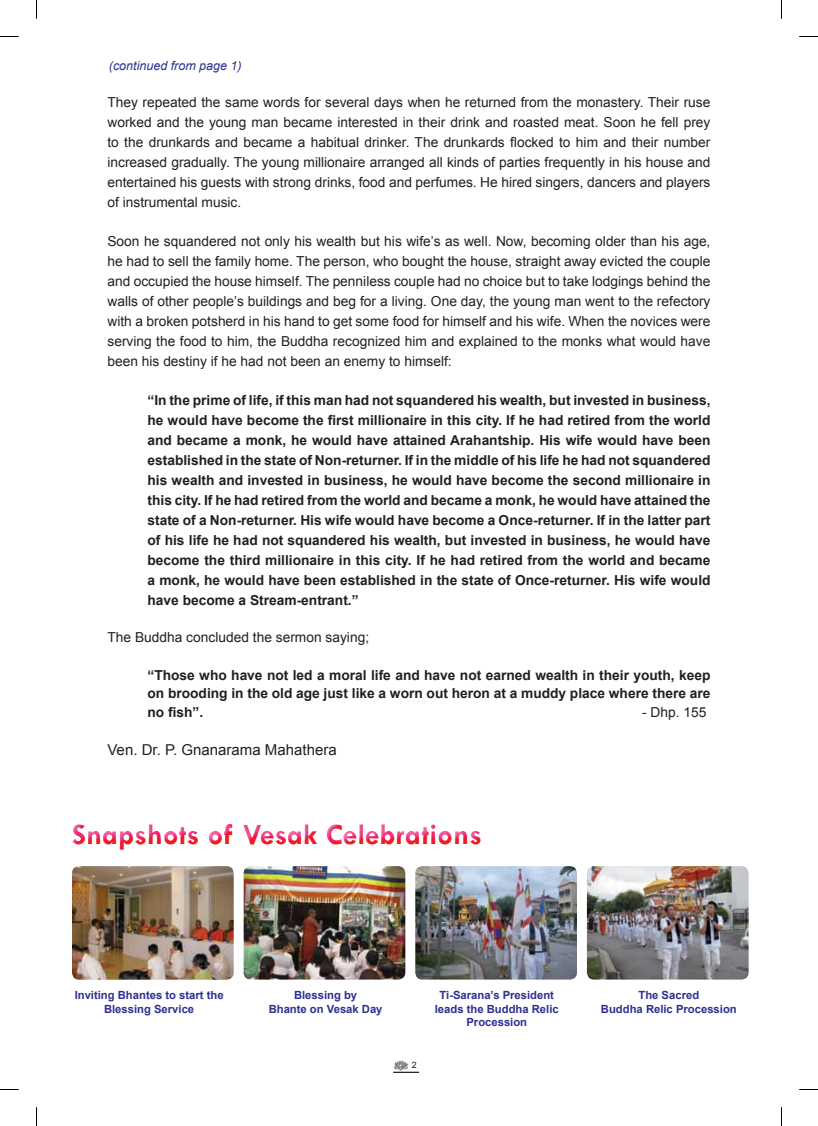
<style>
.page{position:relative;width:818px;height:1126px;background:#fff}
.page>*{position:absolute;margin:0;border:0;box-sizing:border-box;transform-origin:0 0}
.t1{font:700 30px "Tw Cen";color:#ee2174}
.t2{font:15px "Arial";color:#231f20}
.t3{font:13.75px/20px "Arial";color:#231f20;text-align:justify}
.t4{font:700 13.75px/20px "Arial";color:#231f20;text-align:justify}
.t5{font:italic 12.5px "Arial";color:#2e3092}
.t6{font:700 11.25px/13.5px "Arial";color:#2e3092;text-align:center}
.t7{font:8.75px "Arial";color:#231f20}
</style>
<div class="page">
<svg style="left:75px;top:824px;width:406px;height:26px"></svg>
<img style="left:72px;top:866px;width:161px;height:113px">
<img style="left:243px;top:866px;width:162px;height:113px">
<img style="left:415px;top:866px;width:161px;height:113px">
<img style="left:586px;top:866px;width:162px;height:113px">
<svg style="left:393px;top:1060px;width:26px;height:12px"></svg>
<svg style="left:0;top:36px;width:19px;height:1px"></svg>
<svg style="left:799px;top:36px;width:18px;height:1px"></svg>
<svg style="left:0;top:1089px;width:19px;height:1px"></svg>
<svg style="left:799px;top:1089px;width:18px;height:1px"></svg>
<svg style="left:36px;top:0;width:1px;height:19px"></svg>
<svg style="left:36px;top:1107px;width:1px;height:18px"></svg>
<p class="t5" style="left:109px;top:58px;width:134px">(continued from page 1)</p>
<p class="t3" style="left:107px;top:92px;width:604px">They repeated the same words for several days when he returned from the monastery. Their ruse worked and the young man became interested in their drink and roasted meat. Soon he fell prey to the drunkards and became a habitual drinker. The drunkards flocked to him and their number increased gradually. The young millionaire arranged all kinds of parties frequently in his house and entertained his guests with strong drinks, food and perfumes. He hired singers, dancers and players of instrumental music.</p>
<p class="t3" style="left:107px;top:231px;width:604px">Soon he squandered not only his wealth but his wife’s as well. Now, becoming older than his age, he had to sell the family home. The person, who bought the house, straight away evicted the couple and occupied the house himself. The penniless couple had no choice but to take lodgings behind the walls of other people’s buildings and beg for a living. One day, the young man went to the refectory with a broken potsherd in his hand to get some food for himself and his wife. When the novices were serving the food to him, the Buddha recognized him and explained to the monks what would have been his destiny if he had not been an enemy to himself:</p>
<p class="t4" style="left:147px;top:390px;width:564px">“In the prime of life, if this man had not squandered his wealth, but invested in business, he would have become the first millionaire in this city. If he had retired from the world and became a monk, he would have attained Arahantship. His wife would have been established in the state of Non-returner. If in the middle of his life he had not squandered his wealth and invested in business, he would have become the second millionaire in this city. If he had retired from the world and became a monk, he would have attained the state of a Non-returner. His wife would have become a Once-returner. If in the latter part of his life he had not squandered his wealth, but invested in business, he would have become the third millionaire in this city. If he had retired from the world and became a monk, he would have been established in the state of Once-returner. His wife would have become a Stream-entrant.”</p>
<p class="t3" style="left:107px;top:627px;width:263px">The Buddha concluded the sermon saying;</p>
<p class="t4" style="left:147px;top:666px;width:564px;line-height:18.8px">“Those who have not led a moral life and have not earned wealth in their youth, keep on brooding in the old age just like a worn out heron at a muddy place where there are no fish”.</p>
<p class="t3" style="left:641px;top:702px;width:66px">- Dhp. 155</p>
<p class="t2" style="left:107px;top:739px;width:231px">Ven. Dr. P. Gnanarama Mahathera</p>
<h1 class="t1" style="left:72px;top:816px;width:411px">Snapshots of Vesak Celebrations</h1>
<p class="t6" style="left:75px;top:988px;width:150px">Inviting Bhantes to start the<br>Blessing Service</p>
<p class="t6" style="left:294px;top:988px;width:65px">Blessing by</p>
<p class="t6" style="left:268px;top:1002px;width:115px">Bhante on Vesak Day</p>
<p class="t7" style="left:411px;top:1059px;width:6px">2</p>
<p class="t6" style="left:439px;top:988px;width:116px">Ti-Sarana’s President</p>
<p class="t6" style="left:434px;top:1002px;width:125px">leads the Buddha Relic<br>Procession</p>
<p class="t6" style="left:638px;top:988px;width:62px">The Sacred</p>
<p class="t6" style="left:600px;top:1002px;width:137px">Buddha Relic Procession</p>
</div>
